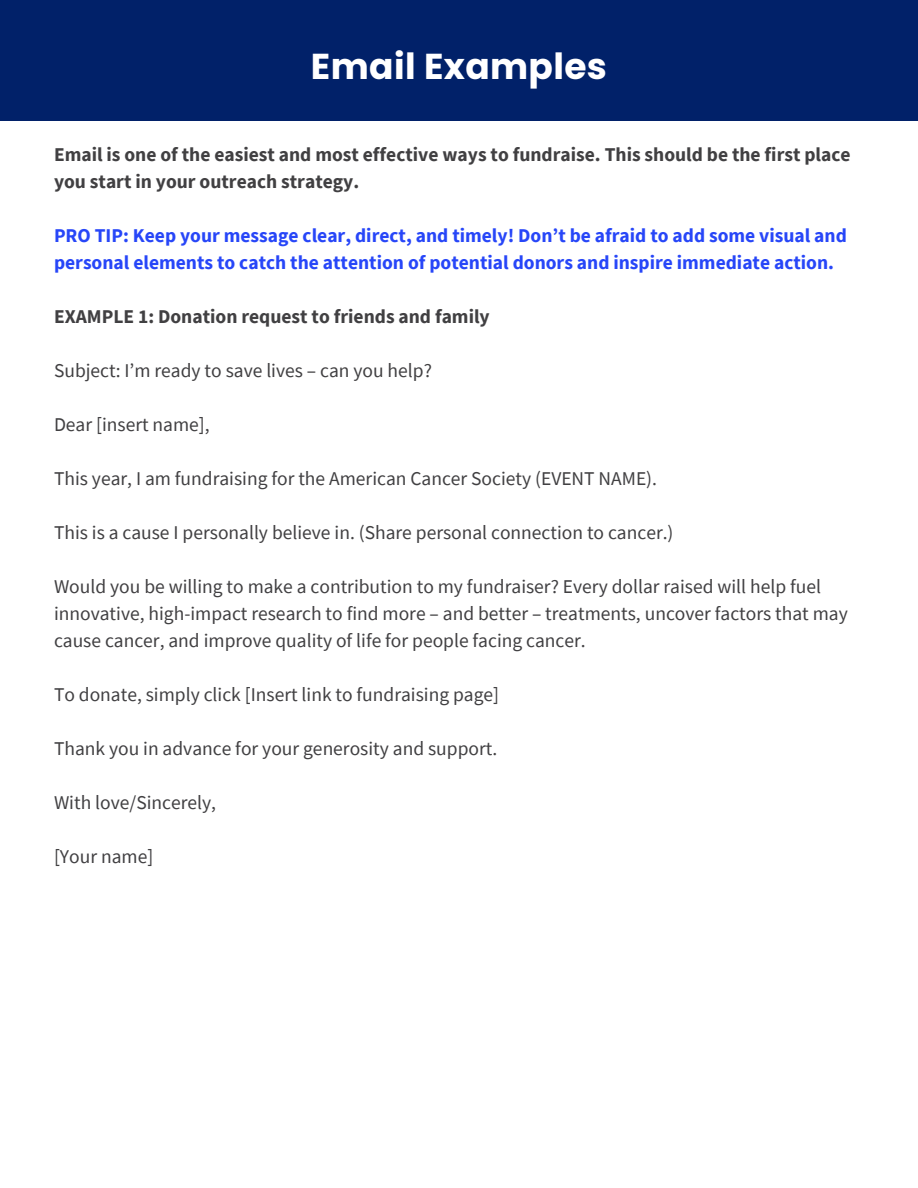
<style>
.page{position:relative;width:918px;height:1188px;background:#fff}
.page>*{position:absolute;margin:0;border:0;box-sizing:border-box;transform-origin:0 0}
.t1{font:700 36px "Poppins";letter-spacing:.01em;color:#fff}
.t2{font:19.5px/27px "Source Sans Pro";color:#414042}
.t3{font:700 19.5px/27px "Source Sans Pro";color:#2746f8}
.t4{font:700 19.5px/27px "Source Sans Pro";color:#414042}
</style>
<div class="page">
<div style="left:0;top:0;width:918px;height:121px;background:#012169"></div>
<p class="t1" style="left:311px;top:41px;width:297px">Email Examples</p>
<h1 class="t4" style="left:54px;top:141px;width:798px">Email is one of the easiest and most effective ways to fundraise. This should be the first place you start in your outreach strategy.</h1>
<h2 class="t3" style="left:54px;top:222px;width:794px">PRO TIP: Keep your message clear, direct, and timely! Don’t be afraid to add some visual and personal elements to catch the attention of potential donors and inspire immediate action.</h2>
<h2 class="t4" style="left:54px;top:303px;width:437px">EXAMPLE 1: Donation request to friends and family</h2>
<h2 class="t2" style="left:54px;top:357px;width:380px">Subject: I’m ready to save lives – can you help?</h2>
<p class="t2" style="left:54px;top:411px;width:157px">Dear [insert name],</p>
<p class="t2" style="left:54px;top:465px;width:605px">This year, I am fundraising for the American Cancer Society (EVENT NAME).</p>
<p class="t2" style="left:54px;top:519px;width:621px">This is a cause I personally believe in. (Share personal connection to cancer.)</p>
<p class="t2" style="left:54px;top:573px;width:795px">Would you be willing to make a contribution to my fundraiser? Every dollar raised will help fuel innovative, high-impact research to find more – and better – treatments, uncover factors that may cause cancer, and improve quality of life for people facing cancer.</p>
<p class="t2" style="left:54px;top:681px;width:447px">To donate, simply click [Insert link to fundraising page]</p>
<p class="t2" style="left:54px;top:735px;width:445px">Thank you in advance for your generosity and support.</p>
<p class="t2" style="left:54px;top:789px;width:164px">With love/Sincerely,</p>
<p class="t2" style="left:54px;top:843px;width:101px">[Your name]</p>
</div>
